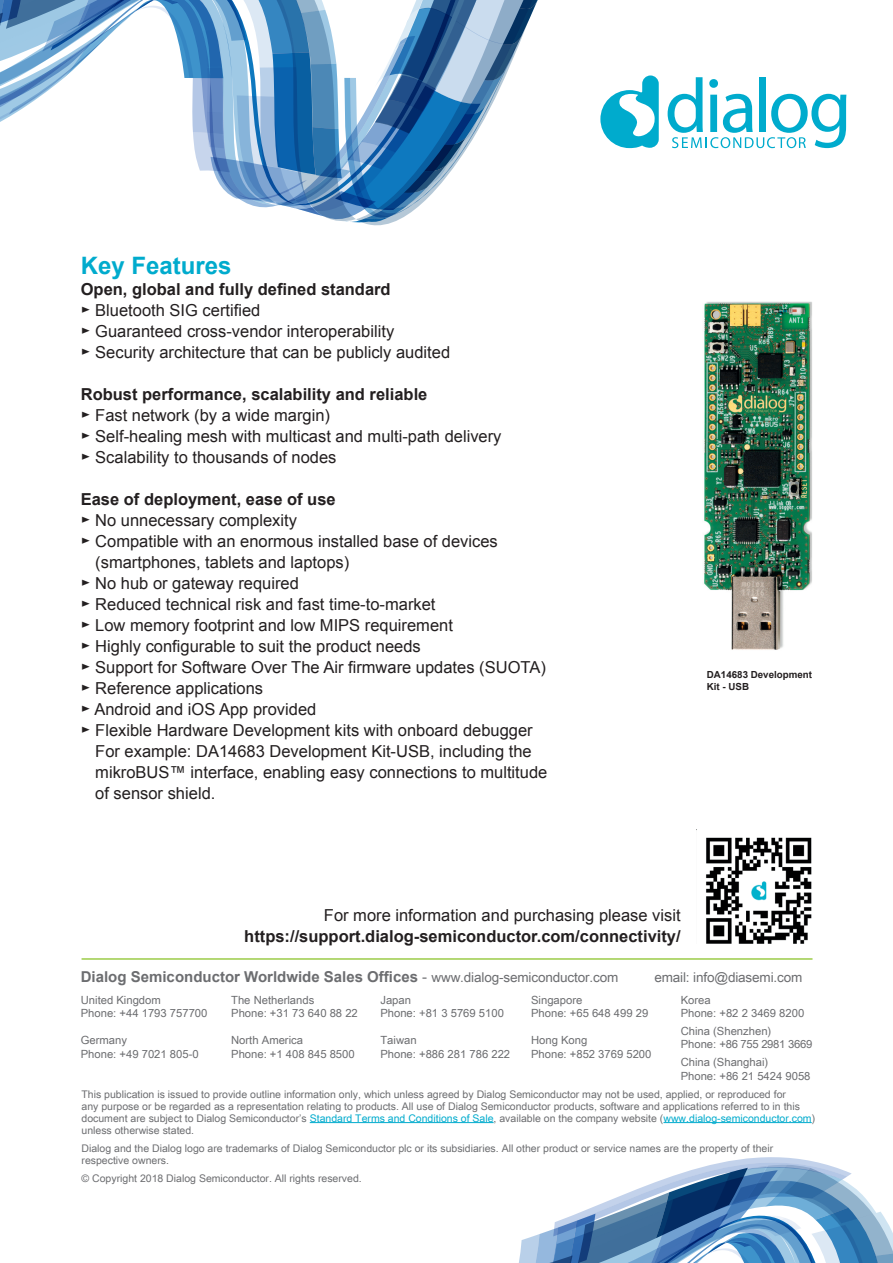
<style>
.page{position:relative;width:893px;height:1263px;background:#fff}
.page>*{position:absolute;margin:0;border:0;box-sizing:border-box;transform-origin:0 0}
.t1{font:700 24px "Arial";color:#00abcd}
.t2{font:16.5px/21px "Arial";color:#231f20}
.t3{font:700 16.5px "Arial";color:#231f20}
.t4{font:700 15px "Arial";color:#6c6d70}
.t5{font:13.5px "Arial Unicode MS";letter-spacing:-.01em;color:#6c6d70}
.t6{font:11.25px/13.5px "Arial Unicode MS";color:#6c6d70}
.t7{font:11.25px "Arial";color:#6c6d70}
.t8{font:10.5px/12px "Arial Unicode MS";color:#6c6d70}
.t9{font:700 9.75px/11.7px "Arial";color:#231f20}
.s1{font-weight:700}
.s2{font-family:"Arial Unicode MS"}
.s3{font-family:"Arial Unicode MS";font-weight:400}
.s4{font-family:"Arial Unicode MS";font-weight:400;font-size:13.5px}
.s5{color:#00abcd}
</style>
<div class="page">
<hr style="left:310px;top:1122px;width:184px;height:1px;background:#00abcd">
<hr style="left:663px;top:1122px;width:149px;height:1px;background:#00abcd">
<hr style="left:82px;top:958px;width:730px;height:2px;background:#9ccc48">
<svg style="left:600px;top:75px;width:59px;height:73px"></svg>
<svg style="left:667px;top:77px;width:179px;height:71px"></svg>
<svg style="left:0;top:0;width:538px;height:222px"></svg>
<svg style="left:519px;top:1157px;width:374px;height:106px"></svg>
<img style="left:704px;top:302px;width:108px;height:348px">
<img style="left:706px;top:837px;width:106px;height:107px">
<h1 class="t1" style="left:81px;top:250px;width:152px">Key Features</h1>
<p class="t2" style="left:81px;top:279px;width:371px"><span class="s1">Open, global and fully defined standard<br></span><span class="s2">►</span> Bluetooth SIG certified<br><span class="s2">►</span> Guaranteed cross-vendor interoperability<br><span class="s2">►</span> Security architecture that can be publicly audited</p>
<p class="t2" style="left:81px;top:384px;width:422px"><span class="s1">Robust performance, scalability and reliable<br></span><span class="s2">►</span> Fast network (by a wide margin)<br><span class="s2">►</span> Self-healing mesh with multicast and multi-path delivery <span class="s2">►</span> Scalability to thousands of nodes</p>
<p class="t3" style="left:81px;top:488px;width:256px">Ease of deployment, ease of use</p>
<p class="t2" style="left:81px;top:510px;width:218px"><span class="s2">►</span> No unnecessary complexity</p>
<p class="t2" style="left:81px;top:531px;width:419px"><span class="s2">►</span> Compatible with an enormous installed base of devices</p>
<p class="t2" style="left:95px;top:552px;width:256px">(smartphones, tablets and laptops)</p>
<p class="t2" style="left:81px;top:573px;width:220px"><span class="s2">►</span> No hub or gateway required</p>
<p class="t2" style="left:81px;top:594px;width:356px"><span class="s2">►</span> Reduced technical risk and fast time-to-market</p>
<p class="t2" style="left:81px;top:615px;width:374px"><span class="s2">►</span> Low memory footprint and low MIPS requirement</p>
<p class="t2" style="left:81px;top:636px;width:342px"><span class="s2">►</span> Highly configurable to suit the product needs</p>
<p class="t2" style="left:81px;top:657px;width:467px"><span class="s2">►</span> Support for Software Over The Air firmware updates (SUOTA)</p>
<p class="t2" style="left:81px;top:678px;width:184px"><span class="s2">►</span> Reference applications</p>
<p class="t2" style="left:81px;top:699px;width:237px"><span class="s2">►</span> Android and iOS App provided</p>
<p class="t2" style="left:81px;top:720px;width:453px"><span class="s2">►</span> Flexible Hardware Development kits with onboard debugger</p>
<p class="t2" style="left:95px;top:741px;width:438px">For example: DA14683 Development Kit-USB, including the</p>
<p class="t2" style="left:95px;top:762px;width:454px">mikroBUS™ interface, enabling easy connections to multitude</p>
<p class="t2" style="left:95px;top:783px;width:122px">of sensor shield.</p>
<p class="t9" style="left:707px;top:669px;width:107px">DA14683 Development<br>Kit - USB</p>
<p class="t2" style="left:324px;top:905px;width:358px">For more information and purchasing please visit</p>
<p class="t3" style="left:244px;top:925px;width:438px">https://support.dialog-semiconductor.com/connectivity/</p>
<p class="t4" style="left:81px;top:966px;width:539px">Dialog Semiconductor Worldwide Sales Offices <span class="s3">-</span> <span class="s4">www.dialog-semiconductor.com</span></p>
<p class="t5" style="left:654px;top:967px;width:150px">email: info@diasemi.com</p>
<p class="t6" style="left:231px;top:993px;width:128px">The Netherlands<br>Phone: +31 73 640 88 22</p>
<p class="t6" style="left:231px;top:1033px;width:125px">North America<br>Phone: +1 408 845 8500</p>
<p class="t6" style="left:531px;top:993px;width:119px">Singapore<br>Phone: +65 648 499 29</p>
<p class="t6" style="left:531px;top:1033px;width:122px">Hong Kong<br>Phone: +852 3769 5200</p>
<p class="t6" style="left:81px;top:993px;width:128px">United Kingdom<br>Phone: +44 1793 757700</p>
<p class="t6" style="left:81px;top:1033px;width:119px">Germany<br>Phone: +49 7021 805-0</p>
<p class="t6" style="left:380px;top:993px;width:32px">Japan</p>
<p class="t7" style="left:380px;top:1006px;width:125px">Phone: +81 3 5769 5100</p>
<p class="t6" style="left:380px;top:1033px;width:131px">Taiwan<br>Phone: +886 281 786 222</p>
<p class="t6" style="left:681px;top:993px;width:125px">Korea<br>Phone: +82 2 3469 8200</p>
<p class="t6" style="left:681px;top:1024px;width:133px">China (Shenzhen)<br>Phone: +86 755 2981 3669</p>
<p class="t6" style="left:681px;top:1055px;width:131px">China (Shanghai)<br>Phone: +86 21 5424 9058</p>
<p class="t8" style="left:82px;top:1087px;width:735px">This publication is issued to provide outline information only, which unless agreed by Dialog Semiconductor may not be used, applied, or reproduced for<br>any purpose or be regarded as a representation relating to products. All use of Dialog Semiconductor products, software and applications referred to in this document are subject to Dialog Semiconductor’s <span class="s5">Standard Terms and Conditions of Sale</span>, available on the company website (<span class="s5">www.dialog-semiconductor.com</span>) unless otherwise stated.</p>
<p class="t8" style="left:82px;top:1141px;width:693px">Dialog and the Dialog logo are trademarks of Dialog Semiconductor plc or its subsidiaries. All other product or service names are the property of their respective owners.</p>
<p class="t8" style="left:82px;top:1171px;width:282px">© Copyright 2018 Dialog Semiconductor. All rights reserved.</p>
</div>
